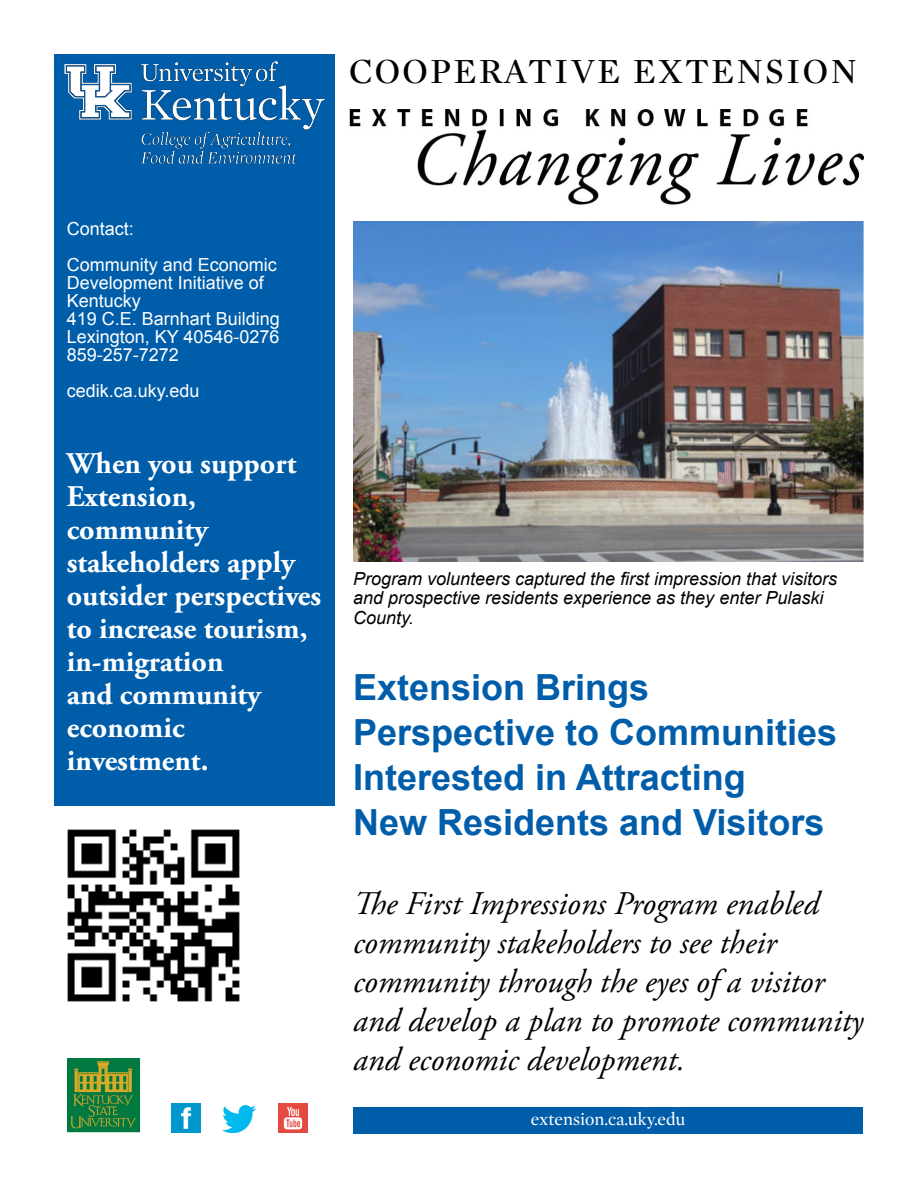
<style>
.page{position:relative;width:918px;height:1188px;background:#fff}
.page>*{position:absolute;margin:0;border:0;box-sizing:border-box;transform-origin:0 0}
.t1{font:700 36px/45px "Arial";color:#005daa}
.t2{font:36px "Mercury Display";letter-spacing:.06em;color:#000}
.t3{font:italic 33px/39px "Adobe Garamond Pro";color:#000}
.t4{font:700 30px/33px "Adobe Garamond Pro";color:#fff}
.t5{font:18px/18px "Arial";color:#fff}
.t6{font:italic 18px/19.5px "Arial";color:#000}
.t7{font:18px "Mercury Display";color:#fff}
</style>
<div class="page">
<img style="left:171px;top:1103px;width:29px;height:29px">
<img style="left:223px;top:1106px;width:33px;height:26px">
<img style="left:278px;top:1103px;width:29px;height:29px">
<div style="left:353px;top:1108px;width:510px;height:26px;background:#005daa"></div>
<img style="left:67px;top:1059px;width:73px;height:73px">
<div style="left:54px;top:54px;width:281px;height:752px;background:#005daa"></div>
<img style="left:64px;top:61px;width:261px;height:103px">
<img style="left:349px;top:109px;width:515px;height:96px">
<img style="left:353px;top:222px;width:510px;height:339px">
<img style="left:67px;top:829px;width:173px;height:173px">
<p class="t2" style="left:349px;top:46px;width:510px">COOPERATIVE EXTENSION</p>
<p class="t5" style="left:67px;top:211px;width:212px;line-height:36px">Contact:<br>Community and Economic</p>
<p class="t5" style="left:67px;top:274px;width:215px">Development Initiative of<br>Kentucky<br>419 C.E. Barnhart Building<br>Lexington, KY 40546-0276<br>859-257-7272</p>
<p class="t5" style="left:67px;top:382px;width:134px">cedik.ca.uky.edu</p>
<p class="t4" style="left:67px;top:448px;width:256px">When you support<br>Extension, community stakeholders apply outsider perspectives to increase tourism, in-migration<br>and community economic investment.</p>
<p class="t6" style="left:353px;top:569px;width:486px">Program volunteers captured the first impression that visitors and prospective residents experience as they enter Pulaski<br>County.</p>
<p class="t1" style="left:353px;top:666px;width:486px">Extension Brings<br>Perspective to Communities<br>Interested in Attracting<br>New Residents and Visitors</p>
<p class="t3" style="left:353px;top:885px;width:512px">The First Impressions Program enabled community stakeholders to see their community through the eyes of a visitor and develop a plan to promote community and economic development.</p>
<p class="t7" style="left:531px;top:1107px;width:156px">extension.ca.uky.edu</p>
</div>
